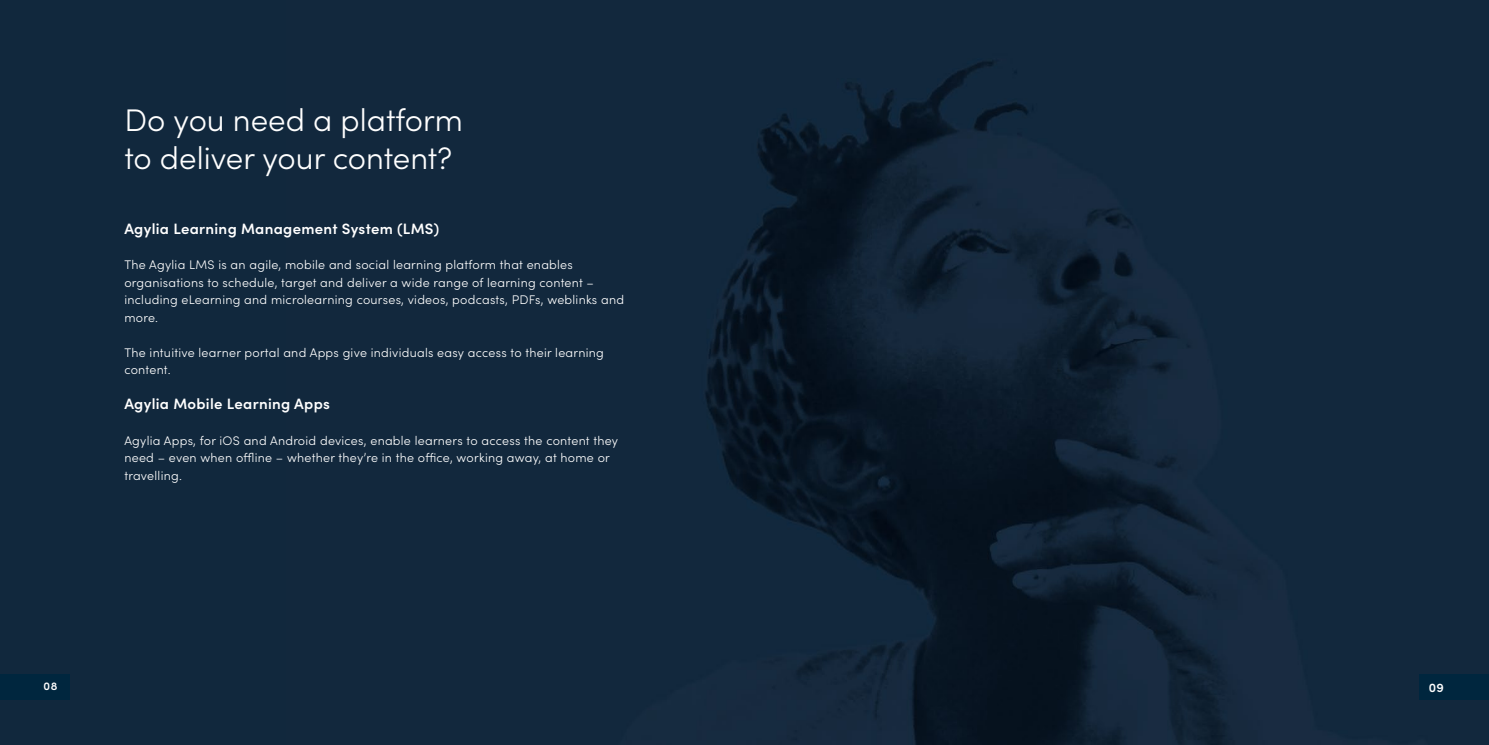
<style>
.page{position:relative;width:1489px;height:745px;background:#fff}
.page>*{position:absolute;margin:0;border:0;box-sizing:border-box;transform-origin:0 0}
.t1{font:300 31.25px/37.5px "Sofia Pro";color:#fff}
.t2{font:600 15px "Sofia Pro";letter-spacing:.02em;color:#fff}
.t3{font:300 12.5px/17.5px "Sofia Pro";letter-spacing:.02em;color:#fff}
.t4{font:600 12.5px "Sofia Pro";color:#fff}
.t5{font:600 11.25px "Sofia Pro";color:#fff}
</style>
<div class="page">
<div style="left:0;top:0;width:1488px;height:744px;background:#11283d"></div>
<img style="left:705px;top:61px;width:783px;height:683px">
<div style="left:1419px;top:673px;width:69px;height:26px;background:#00263e"></div>
<div style="left:0;top:673px;width:70px;height:26px;background:#00263e"></div>
<div style="left:946px;top:423px;width:78px;height:48px;background:#091624"></div>
<svg style="left:1024px;top:324px;width:359px;height:48px"></svg>
<svg style="left:946px;top:236px;width:542px;height:47px"></svg>
<div style="left:203px;top:166px;width:542px;height:47px;background:#12283d"></div>
<svg style="left:932px;top:679px;width:542px;height:47px"></svg>
<div style="left:946px;top:62px;width:542px;height:48px;background:#12283d"></div>
<div style="left:1024px;top:170px;width:142px;height:53px;background:#172a40"></div>
<h1 class="t1" style="left:124px;top:99px;width:340px">Do you need a platform to deliver your content?</h1>
<p class="t2" style="left:124px;top:217px;width:316px">Agylia Learning Management System (LMS)</p>
<p class="t3" style="left:124px;top:255px;width:501px">The Agylia LMS is an agile, mobile and social learning platform that enables organisations to schedule, target and deliver a wide range of learning content – including eLearning and microlearning courses, videos, podcasts, PDFs, weblinks and more.</p>
<p class="t3" style="left:124px;top:343px;width:481px">The intuitive learner portal and Apps give individuals easy access to their learning content.</p>
<p class="t2" style="left:124px;top:392px;width:207px">Agylia Mobile Learning Apps</p>
<p class="t3" style="left:124px;top:430px;width:495px">Agylia Apps, for iOS and Android devices, enable learners to access the content they need – even when offline – whether they’re in the office, working away, at home or travelling.</p>
<p class="t5" style="left:44px;top:677px;width:15px">08</p>
<p class="t4" style="left:1428px;top:677px;width:17px">09</p>
</div>
